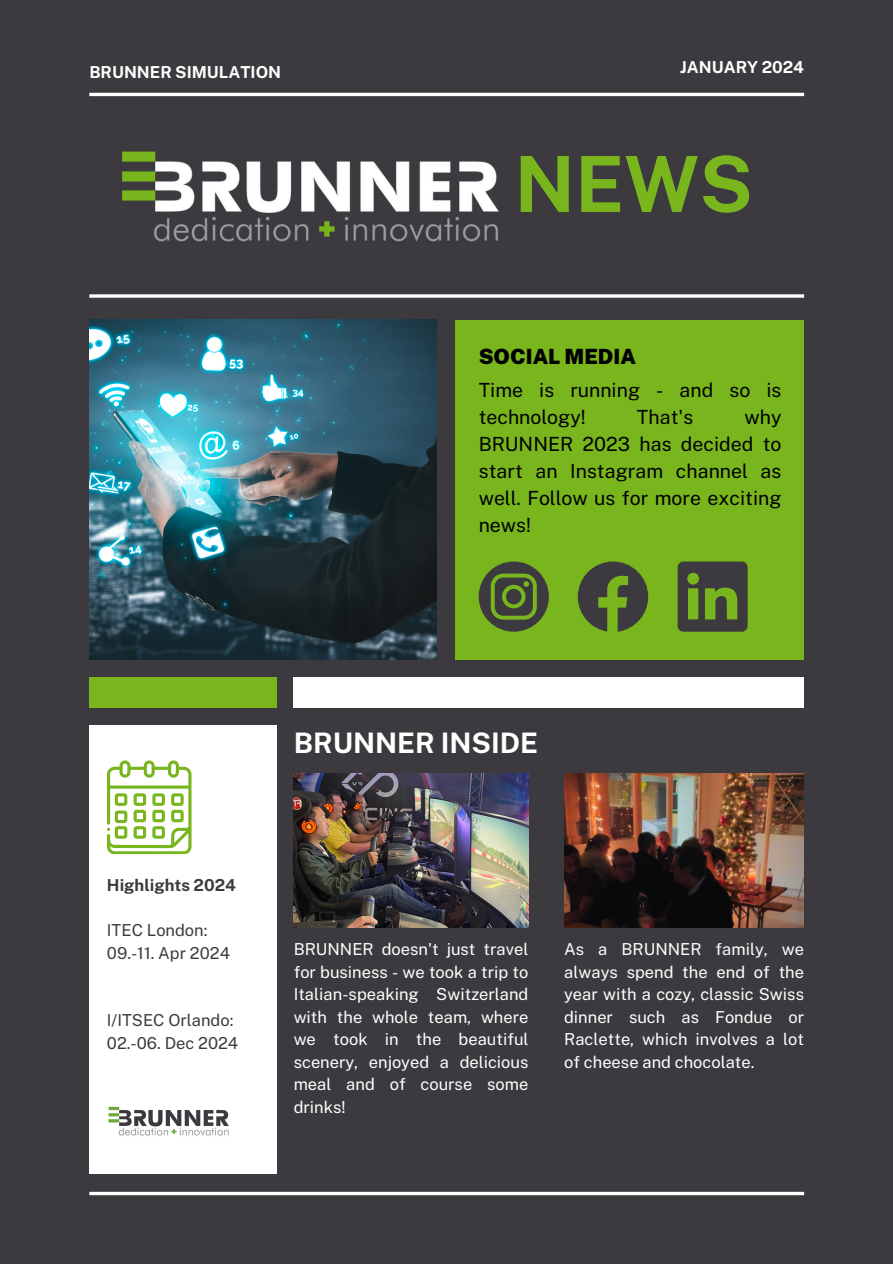
<style>
.page{position:relative;width:893px;height:1264px;background:#fff}
.page>*{position:absolute;margin:0;border:0;box-sizing:border-box;transform-origin:0 0}
.t1{font:700 77.4px "Public Sans";color:#79b51d}
.t2{font:700 28.2px "Public Sans";color:#fff}
.t3{font:900 21px "Public Sans";color:#000}
.t4{font:19.5px/27px "Public Sans";color:#000}
.t5{font:16.5px/22.5px "Public Sans";color:#fff;text-align:justify}
.t6{font:16.5px/22.5px "Public Sans";color:#3c3a3e}
.t7{font:700 16.5px "Public Sans";color:#fff}
.t8{font:700 16.5px "Public Sans";color:#3c3a3e}
</style>
<div class="page">
<div style="left:0;top:0;width:892px;height:1263px;background:#3c3a3e"></div>
<hr style="left:89px;top:93px;width:715px;height:3px;background:#fff">
<svg style="left:89px;top:294px;width:715px;height:4px;background:#e0e0e0"></svg>
<img style="left:89px;top:320px;width:347px;height:339px">
<div style="left:455px;top:320px;width:349px;height:339px;background:#79b51d"></div>
<div style="left:294px;top:677px;width:510px;height:30px;background:#fff"></div>
<svg style="left:89px;top:1191px;width:715px;height:4px;background:#d6d6d7"></svg>
<img style="left:122px;top:151px;width:377px;height:91px">
<div style="left:89px;top:725px;width:188px;height:448px;background:#fff"></div>
<img style="left:564px;top:773px;width:239px;height:154px">
<svg style="left:107px;top:760px;width:84px;height:93px"></svg>
<svg style="left:478px;top:561px;width:70px;height:70px"></svg>
<svg style="left:577px;top:561px;width:71px;height:70px"></svg>
<svg style="left:677px;top:561px;width:70px;height:70px"></svg>
<img style="left:108px;top:1106px;width:121px;height:30px">
<div style="left:89px;top:677px;width:188px;height:30px;background:#79b51d"></div>
<img style="left:294px;top:773px;width:235px;height:154px">
<p class="t7" style="left:89px;top:62px;width:193px">BRUNNER SIMULATION</p>
<p class="t7" style="left:680px;top:57px;width:125px">JANUARY 2024</p>
<h1 class="t1" style="left:514px;top:138px;width:240px">NEWS</h1>
<p class="t3" style="left:478px;top:343px;width:159px">SOCIAL MEDIA</p>
<p class="t4" style="left:478px;top:376px;width:304px">Time is running - and so is technology!</p>
<p class="t4" style="left:478px;top:403px;width:304px;text-align:justify;text-indent:266px">why BRUNNER 2023 has decided to start an Instagram channel as well. Follow us for more exciting news!</p>
<p class="t4" style="left:636px;top:403px;width:58px">That's</p>
<p class="t8" style="left:107px;top:875px;width:131px">Highlights 2024</p>
<p class="t6" style="left:107px;top:918px;width:125px">ITEC London:<br>09.-11. Apr 2024</p>
<p class="t6" style="left:107px;top:1008px;width:133px">I/ITSEC Orlando:<br>02.-06. Dec 2024</p>
<h2 class="t2" style="left:294px;top:726px;width:246px">BRUNNER INSIDE</h2>
<p class="t5" style="left:294px;top:938px;width:236px">BRUNNER doesn't just travel for business - we took a trip to Italian-speaking Switzerland with the whole team, where we took in the beautiful scenery, enjoyed a delicious meal and of course some drinks!</p>
<p class="t5" style="left:564px;top:938px;width:241px">As a BRUNNER family, we always spend the end of the year with a cozy, classic Swiss dinner such as Fondue or Raclette, which involves a lot of cheese and chocolate.</p>
</div>
